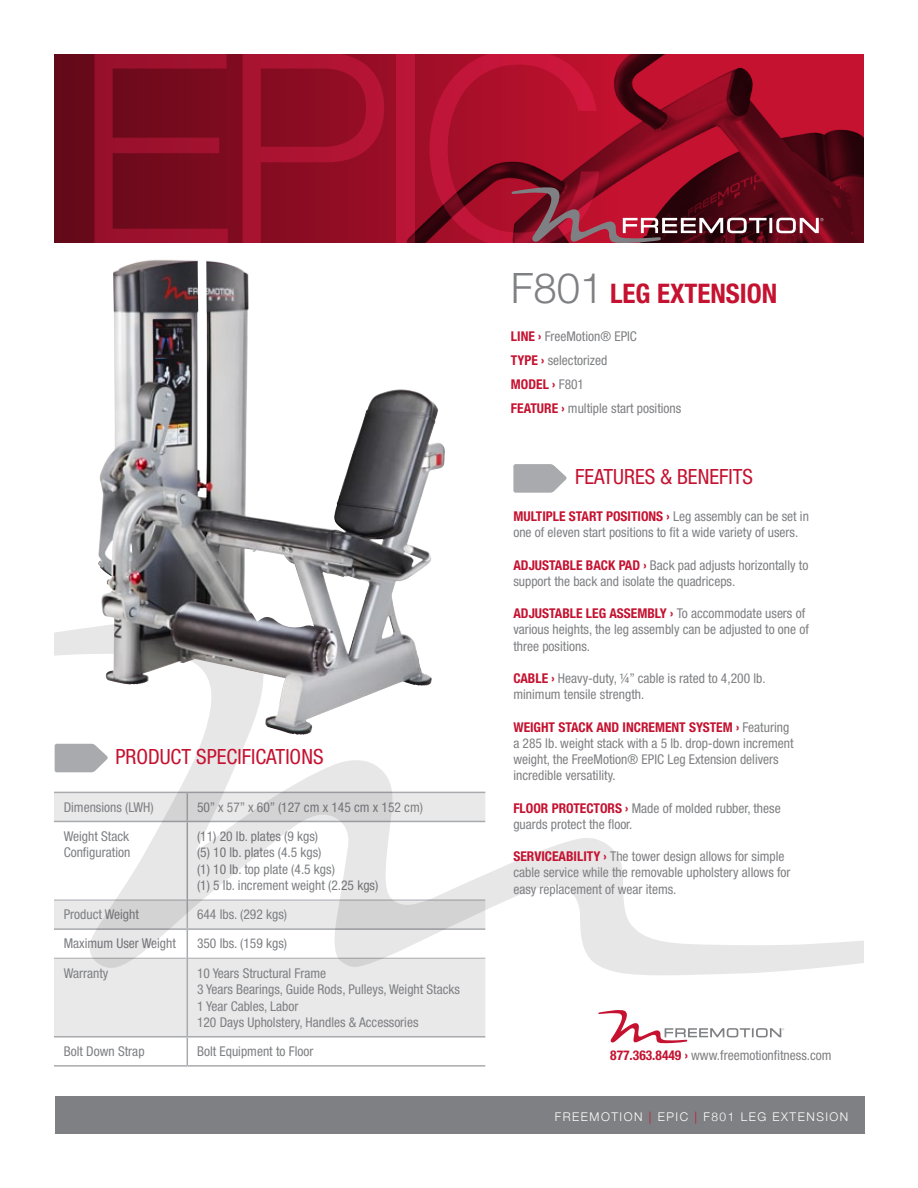
<style>
.page{position:relative;width:918px;height:1188px;background:#fff}
.page>*{position:absolute;margin:0;border:0;box-sizing:border-box;transform-origin:0 0}
.t1{font:700 condensed 27px "Helvetica Neue LT Std";color:#c51230}
.t2{font:condensed 21px "Helvetica Neue LT Std";color:#c51230}
.t3{font:condensed 13.5px/16.2px "Helvetica Neue LT Std";color:#7f8083}
.t4{font:300 12px "Helvetica Neue";letter-spacing:.125em;color:#fff}
.s1{font-weight:300;font-stretch:normal;font-size:42px;color:#7f8083}
.s2{font-weight:700;color:#c51230}
.s3{color:#c51230}
</style>
<div class="page">
<svg style="left:54px;top:54px;width:343px;height:189px;background:#730a1c"></svg>
<img style="left:415px;top:54px;width:449px;height:189px">
<div style="left:397px;top:54px;width:18px;height:189px;background:#ba1536"></div>
<svg style="left:243px;top:54px;width:141px;height:170px;background:#970e27"></svg>
<svg style="left:95px;top:54px;width:133px;height:189px;background:#7f0c21"></svg>
<svg style="left:429px;top:54px;width:395px;height:189px;background:#98142b"></svg>
<svg style="left:54px;top:626px;width:810px;height:349px"></svg>
<svg style="left:598px;top:1010px;width:186px;height:33px"></svg>
<svg style="left:55px;top:744px;width:53px;height:28px"></svg>
<svg style="left:513px;top:464px;width:54px;height:29px;background:#b5b7b9"></svg>
<svg style="left:54px;top:793px;width:431px;height:243px;fill:#e9e9ea"></svg>
<hr style="left:54px;top:821px;width:133px;height:1px;background:#a8aaad">
<hr style="left:187px;top:821px;width:298px;height:1px;background:#a8aaad">
<hr style="left:54px;top:928px;width:133px;height:2px;background:#a8aaad">
<hr style="left:187px;top:928px;width:298px;height:2px;background:#a8aaad">
<hr style="left:54px;top:1036px;width:133px;height:2px;background:#a8aaad">
<hr style="left:187px;top:1036px;width:298px;height:2px;background:#a8aaad">
<hr style="left:54px;top:900px;width:133px;height:1px;background:#a8aaad">
<hr style="left:188px;top:900px;width:297px;height:1px;background:#a8aaad">
<hr style="left:54px;top:958px;width:133px;height:1px;background:#a8aaad">
<hr style="left:188px;top:958px;width:297px;height:1px;background:#a8aaad">
<hr style="left:54px;top:792px;width:133px;height:1px;background:#a8aaad">
<hr style="left:187px;top:792px;width:298px;height:1px;background:#a8aaad">
<svg style="left:187px;top:793px;width:1px;height:28px"></svg>
<hr style="left:187px;top:822px;width:1px;height:78px;background:#a8aaad">
<svg style="left:187px;top:900px;width:1px;height:58px"></svg>
<hr style="left:187px;top:958px;width:1px;height:78px;background:#a8aaad">
<svg style="left:187px;top:1038px;width:1px;height:27px"></svg>
<hr style="left:54px;top:1065px;width:133px;height:2px;background:#a8aaad">
<hr style="left:187px;top:1065px;width:298px;height:2px;background:#a8aaad">
<img style="left:97px;top:224px;width:335px;height:511px">
<div style="left:55px;top:1096px;width:810px;height:38px;background:#7f8083"></div>
<h2 class="t2" style="left:115px;top:744px;width:210px">PRODUCT SPECIFICATIONS</h2>
<p class="t3" style="left:64px;top:799px;width:91px">Dimensions (LWH)</p>
<p class="t3" style="left:197px;top:799px;width:227px">50” x 57” x 60” (127 cm x 145 cm x 152 cm)</p>
<p class="t3" style="left:64px;top:828px;width:68px">Weight Stack<br>Configuration</p>
<p class="t3" style="left:197px;top:828px;width:183px">(11) 20 lb. plates (9 kgs)<br>(5) 10 lb. plates (4.5 kgs)<br>(1) 10 lb. top plate (4.5 kgs)<br>(1) 5 lb. increment weight (2.25 kgs)</p>
<p class="t3" style="left:64px;top:906px;width:77px">Product Weight</p>
<p class="t3" style="left:197px;top:906px;width:92px">644 lbs. (292 kgs)</p>
<p class="t3" style="left:64px;top:936px;width:114px">Maximum User Weight</p>
<p class="t3" style="left:197px;top:936px;width:92px">350 lbs. (159 kgs)</p>
<p class="t3" style="left:64px;top:965px;width:46px">Warranty</p>
<p class="t3" style="left:197px;top:964px;width:265px">10 Years Structural Frame<br>3 Years Bearings, Guide Rods, Pulleys, Weight Stacks 1 Year Cables, Labor<br>120 Days Upholstery, Handles &amp; Accessories</p>
<p class="t3" style="left:64px;top:1043px;width:82px">Bolt Down Strap</p>
<p class="t3" style="left:197px;top:1043px;width:118px">Bolt Equipment to Floor</p>
<h1 class="t1" style="left:511px;top:277px;width:268px"><span class="s1">F801</span> LEG EXTENSION</h1>
<p class="t3" style="left:511px;top:324px;width:172px;line-height:24px"><span class="s2">LINE ›</span> FreeMotion® EPIC<br><span class="s2">TYPE ›</span> selectorized<br><span class="s2">MODEL ›</span> F801<br><span class="s2">FEATURE ›</span> multiple start positions</p>
<h2 class="t2" style="left:575px;top:465px;width:179px">FEATURES &amp; BENEFITS</h2>
<p class="t3" style="left:513px;top:508px;width:297px"><span class="s2">MULTIPLE START POSITIONS ›</span> Leg assembly can be set in one of eleven start positions to fit a wide variety of users.</p>
<p class="t3" style="left:513px;top:557px;width:296px"><span class="s2">ADJUSTABLE BACK PAD ›</span> Back pad adjusts horizontally to support the back and isolate the quadriceps.</p>
<p class="t3" style="left:513px;top:605px;width:297px"><span class="s2">ADJUSTABLE LEG ASSEMBLY ›</span> To accommodate users of various heights, the leg assembly can be adjusted to one of three positions.</p>
<p class="t3" style="left:513px;top:670px;width:254px"><span class="s2">CABLE ›</span> Heavy-duty, ¼” cable is rated to 4,200 lb. minimum tensile strength.</p>
<p class="t3" style="left:513px;top:719px;width:282px"><span class="s2">WEIGHT STACK AND INCREMENT SYSTEM ›</span> Featuring a 285 lb. weight stack with a 5 lb. drop-down increment weight, the FreeMotion® EPIC Leg Extension delivers incredible versatility.</p>
<p class="t3" style="left:513px;top:800px;width:269px"><span class="s2">FLOOR PROTECTORS ›</span> Made of molded rubber, these guards protect the floor.</p>
<p class="t3" style="left:513px;top:848px;width:279px"><span class="s2">SERVICEABILITY ›</span> The tower design allows for simple cable service while the removable upholstery allows for easy replacement of wear items.</p>
<p class="t3" style="left:610px;top:1047px;width:223px"><span class="s2">877.363.8449 ›</span> www.freemotionfitness.com</p>
<p class="t4" style="left:555px;top:1109px;width:244px">FREEMOTION <span class="s3">|</span> EPIC <span class="s3">|</span> F801 LEG EXTEN</p>
<p class="t4" style="left:816px;top:1109px;width:18px">SION</p>
</div>
